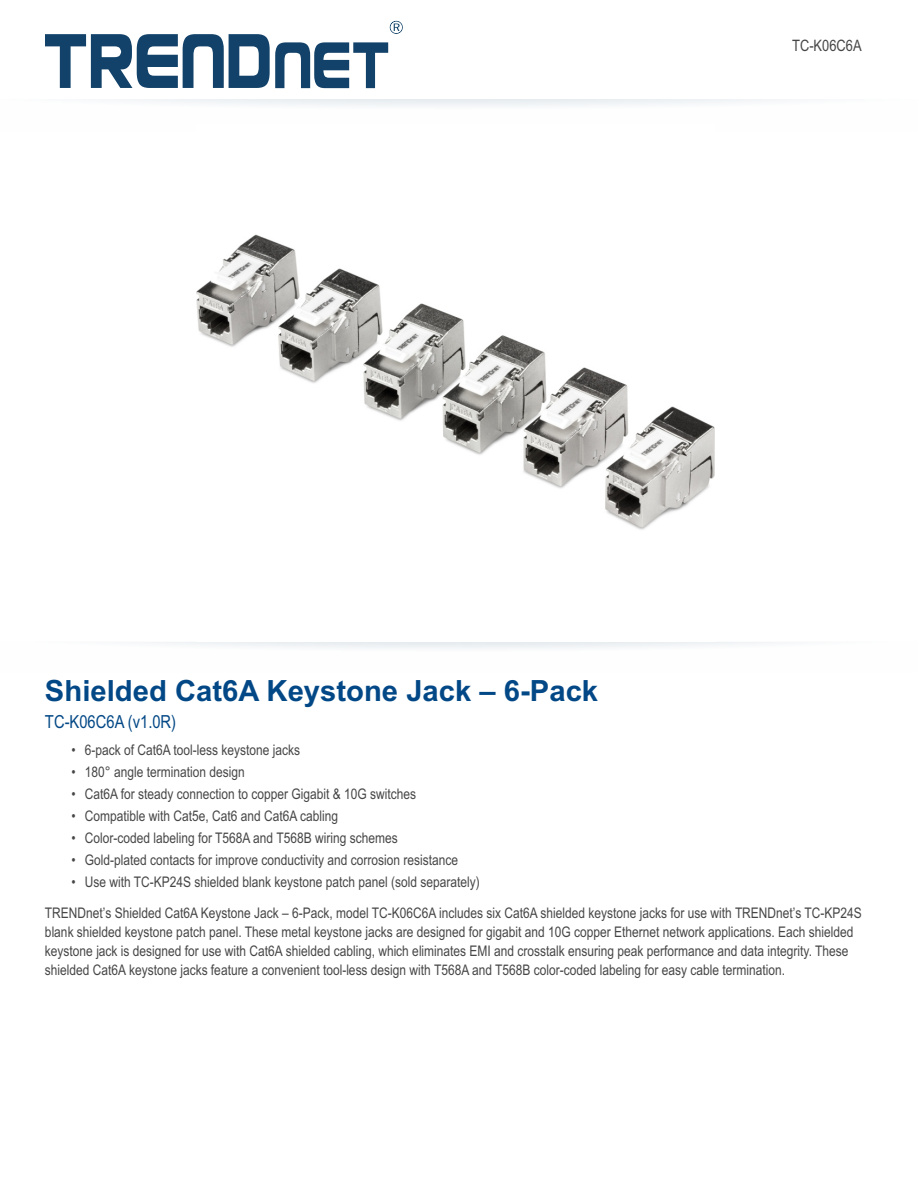
<style>
.page{position:relative;width:918px;height:1188px;background:#fff}
.page>*{position:absolute;margin:0;border:0;box-sizing:border-box;transform-origin:0 0}
.t1{font:700 29.25px "Arial";color:#034886}
.t2{font:18px "Arial Narrow";color:#034886}
.t3{font:15.75px "Arial Narrow";color:#464646}
.t4{font:14.7px/19px "Arial Narrow";color:#464646}
</style>
<div class="page">
<div style="left:0;top:99px;width:918px;height:32px;background:linear-gradient(to right,#fbfcfc,#fcfcfd)"></div>
<svg style="left:141px;top:642px;width:639px;height:7px"></svg>
<img style="left:197px;top:124px;width:517px;height:406px">
<svg style="left:45px;top:21px;width:358px;height:67px"></svg>
<p class="t3" style="left:792px;top:39px;width:71px">TC-K06C6A</p>
<h1 class="t1" style="left:45px;top:679px;width:555px">Shielded Cat6A Keystone Jack – 6-Pack</h1>
<p class="t2" style="left:45px;top:715px;width:133px">TC-K06C6A (v1.0R)</p>
<p class="t4" style="left:72px;top:742px;width:230px">• 6-pack of Cat6A tool-less keystone jacks</p>
<p class="t4" style="left:72px;top:764px;width:175px">• 180° angle termination design</p>
<p class="t4" style="left:72px;top:786px;width:346px">• Cat6A for steady connection to copper Gigabit &amp; 10G switches</p>
<p class="t4" style="left:72px;top:808px;width:268px">• Compatible with Cat5e, Cat6 and Cat6A cabling</p>
<p class="t4" style="left:72px;top:829px;width:328px">• Color-coded labeling for T568A and T568B wiring schemes</p>
<p class="t4" style="left:72px;top:851px;width:388px">• Gold-plated contacts for improve conductivity and corrosion resistance</p>
<p class="t4" style="left:72px;top:873px;width:410px">• Use with TC-KP24S shielded blank keystone patch panel (sold separately)</p>
<p class="t4" style="left:45px;top:905px;width:818px">TRENDnet’s Shielded Cat6A Keystone Jack – 6-Pack, model TC-K06C6A includes six Cat6A shielded keystone jacks for use with TRENDnet’s TC-KP24S blank shielded keystone patch panel. These metal keystone jacks are designed for gigabit and 10G copper Ethernet network applications. Each shielded keystone jack is designed for use with Cat6A shielded cabling, which eliminates EMI and crosstalk ensuring peak performance and data integrity. These shielded Cat6A keystone jacks feature a convenient tool-less design with T568A and T568B color-coded labeling for easy cable termination.</p>
</div>
